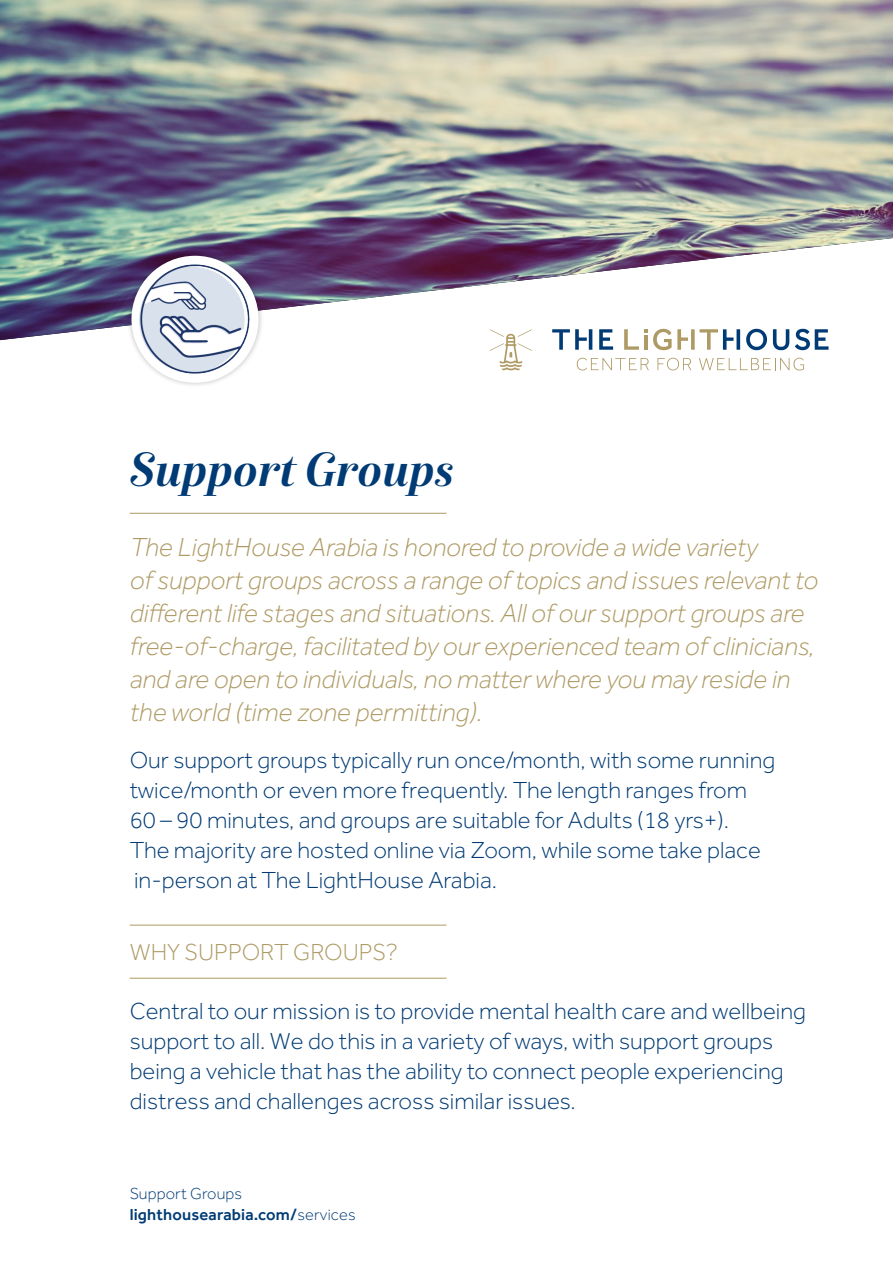
<style>
.page{position:relative;width:893px;height:1263px;background:#fff}
.page>*{position:absolute;margin:0;border:0;box-sizing:border-box;transform-origin:0 0}
.t1{font:italic 700 47.85px "Exquise FY";color:#003b75}
.t2{font:italic 300 27px/33px "Effra";color:#ae9a64}
.t3{font:300 24px/30px "Effra";color:#003b75}
.t4{font:300 24px "Effra";color:#ae9a64}
.t5{font:300 16.5px/21px "Effra";letter-spacing:.01em;color:#003b75}
.s1{font-weight:500}
</style>
<div class="page">
<hr style="left:130px;top:513px;width:316px;height:1px;background:#ae9a64">
<svg style="left:559px;top:341px;width:33px;height:9px"></svg>
<svg style="left:599px;top:341px;width:14px;height:9px"></svg>
<svg style="left:624px;top:341px;width:116px;height:9px"></svg>
<svg style="left:746px;top:341px;width:21px;height:9px"></svg>
<svg style="left:773px;top:341px;width:16px;height:9px"></svg>
<svg style="left:795px;top:341px;width:34px;height:9px"></svg>
<svg style="left:490px;top:341px;width:42px;height:29px"></svg>
<svg style="left:577px;top:358px;width:72px;height:12px"></svg>
<svg style="left:657px;top:358px;width:34px;height:12px"></svg>
<svg style="left:699px;top:358px;width:105px;height:12px"></svg>
<img style="left:0;top:0;width:893px;height:340px">
<img style="left:122px;top:247px;width:146px;height:138px">
<hr style="left:130px;top:978px;width:316px;height:1px;background:#ae9a64">
<hr style="left:130px;top:925px;width:316px;height:1px;background:#ae9a64">
<h1 class="t1" style="left:130px;top:439px;width:326px">Support Groups</h1>
<p class="t2" style="left:130px;top:530px;width:690px">The LightHouse Arabia is honored to provide a wide variety<br>of support groups across a range of topics and issues relevant to different life stages and situations. All of our support groups are free-of-charge, facilitated by our experienced team of clinicians, and are open to individuals, no matter where you may reside in the world (time zone permitting).</p>
<p class="t3" style="left:130px;top:745px;width:647px">Our support groups typically run once/month, with some running twice/month or even more frequently. The length ranges from 60 – 90 minutes, and groups are suitable for Adults (18 yrs+).<br>The majority are hosted online via Zoom, while some take place in-person at The LightHouse Arabia.</p>
<p class="t4" style="left:130px;top:938px;width:269px">WHY SUPPORT GROUPS?</p>
<p class="t3" style="left:130px;top:996px;width:678px">Central to our mission is to provide mental health care and wellbeing support to all. We do this in a variety of ways, with support groups being a vehicle that has the ability to connect people experiencing distress and challenges across similar issues.</p>
<p class="t5" style="left:130px;top:1183px;width:228px">Support Groups <span class="s1">lighthousearabia.com/</span>services</p>
</div>
